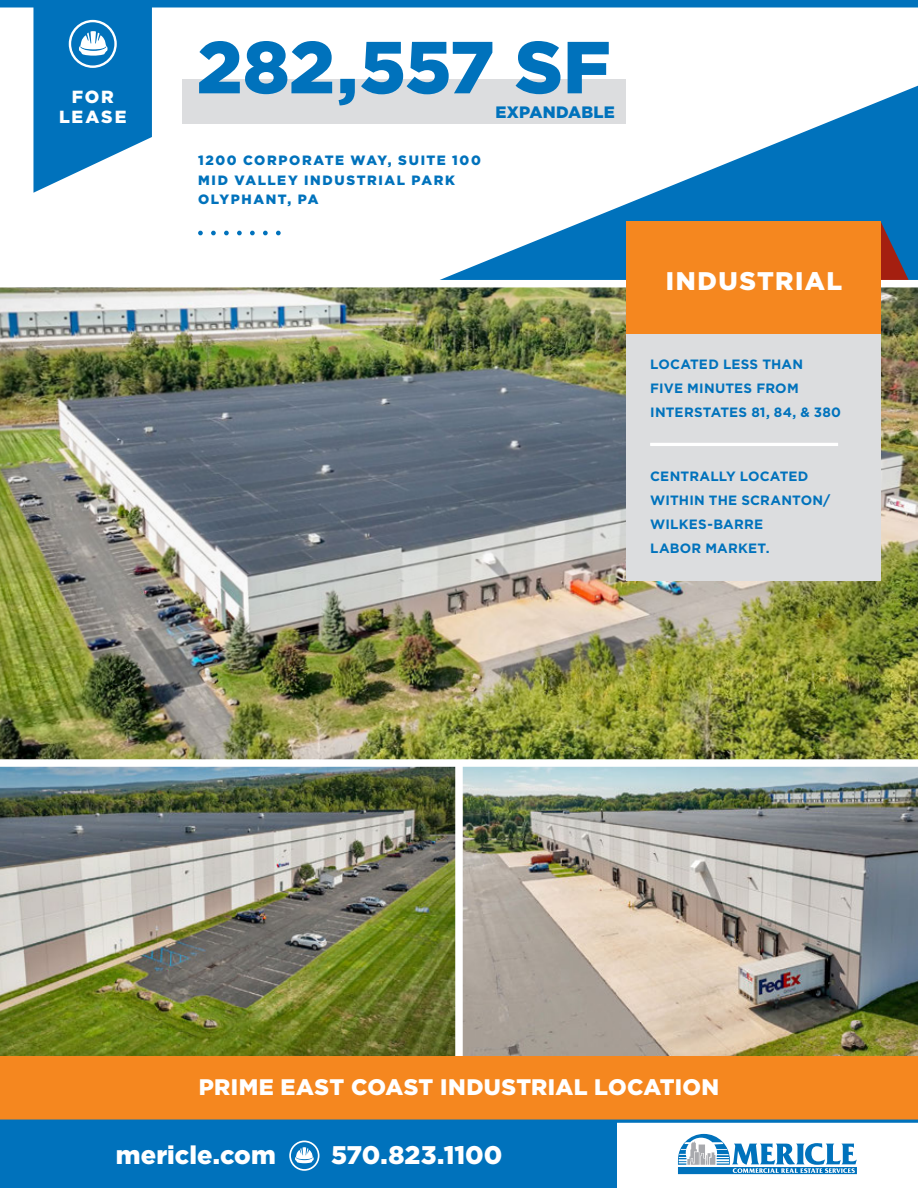
<style>
.page{position:relative;width:918px;height:1188px;background:#fff}
.page>*{position:absolute;margin:0;border:0;box-sizing:border-box;transform-origin:0 0}
.t1{font:900 73.5px "Gotham";letter-spacing:-.005em;color:#0072bc}
.t2{font:900 25.5px "Gotham";letter-spacing:.005em;color:#fff}
.t3{font:900 25.5px "Gotham";letter-spacing:.055em;color:#fff}
.t4{font:900 22.5px "Gotham";letter-spacing:.015em;color:#fff}
.t5{font:900 17.55px "Gotham";letter-spacing:.11em;color:#fff}
.t6{font:900 16.5px "Gotham";letter-spacing:.01em;color:#0072bc}
.t7{font:700 13.5px/24px "Gotham";letter-spacing:.015em;color:#0072bc}
.t8{font:900 13.5px "Gotham";letter-spacing:.115em;color:#0072bc}
</style>
<div class="page">
<svg style="left:398px;top:79px;width:520px;height:201px"></svg>
<img style="left:0;top:287px;width:918px;height:472px">
<svg style="left:881px;top:222px;width:28px;height:58px;background:#504967"></svg>
<div style="left:626px;top:332px;width:255px;height:249px;background:#dcdddf"></div>
<div style="left:626px;top:222px;width:255px;height:112px;background:#f5871f"></div>
<img style="left:0;top:767px;width:918px;height:289px">
<div style="left:455px;top:762px;width:8px;height:362px;background:#fff"></div>
<div style="left:0;top:1056px;width:918px;height:64px;background:#f5871f"></div>
<svg style="left:678px;top:1134px;width:179px;height:40px"></svg>
<div style="left:0;top:1121px;width:617px;height:67px;background:#0072bc"></div>
<svg style="left:289px;top:1141px;width:31px;height:30px"></svg>
<svg style="left:0;top:1120px;width:918px;height:3px"></svg>
<div style="left:183px;top:80px;width:443px;height:44px;background:#dcdddf"></div>
<svg style="left:33px;top:8px;width:119px;height:185px"></svg>
<svg style="left:198px;top:231px;width:5px;height:4px"></svg>
<svg style="left:211px;top:231px;width:5px;height:4px"></svg>
<svg style="left:224px;top:231px;width:5px;height:4px"></svg>
<svg style="left:237px;top:231px;width:5px;height:4px"></svg>
<svg style="left:250px;top:231px;width:5px;height:4px"></svg>
<svg style="left:263px;top:231px;width:5px;height:4px"></svg>
<svg style="left:276px;top:231px;width:5px;height:4px"></svg>
<div style="left:0;top:0;width:918px;height:8px;background:#0072bc"></div>
<hr style="left:649px;top:443px;width:189px;height:3px;background:#fff">
<p class="t5" style="left:72px;top:87px;width:44px">FOR</p>
<p class="t5" style="left:59px;top:107px;width:69px">LEASE</p>
<p class="t1" style="left:197px;top:25px;width:415px">282,557 SF</p>
<p class="t6" style="left:496px;top:103px;width:121px">EXPANDABLE</p>
<p class="t8" style="left:198px;top:153px;width:284px">1200 CORPORATE WAY, SUITE 100</p>
<p class="t8" style="left:198px;top:172px;width:258px">MID VALLEY INDUSTRIAL PARK</p>
<p class="t8" style="left:198px;top:192px;width:122px">OLYPHANT, PA</p>
<p class="t3" style="left:666px;top:266px;width:178px">INDUSTRIAL</p>
<p class="t7" style="left:650px;top:352px;width:192px">LOCATED LESS THAN<br>FIVE MINUTES FROM<br>INTERSTATES 81, 84, &amp; 380</p>
<p class="t7" style="left:650px;top:464px;width:182px">CENTRALLY LOCATED<br>WITHIN THE SCRANTON/<br>WILKES-BARRE<br>LABOR MARKET.</p>
<p class="t4" style="left:199px;top:1074px;width:522px">PRIME EAST COAST INDUSTRIAL LOCATION</p>
<p class="t2" style="left:116px;top:1140px;width:162px">mericle.com</p>
<p class="t2" style="left:331px;top:1140px;width:173px">570.823.1100</p>
</div>
